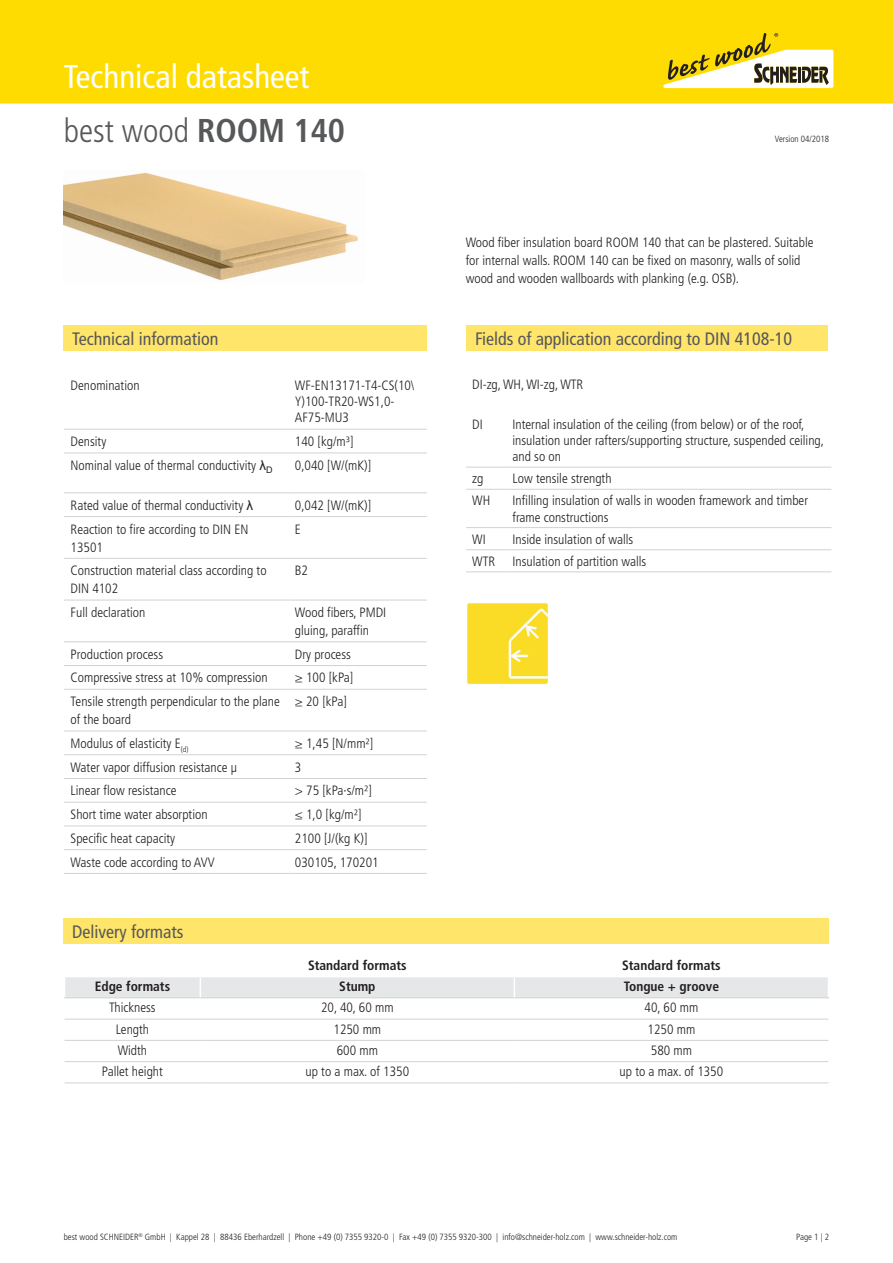
<style>
.page{position:relative;width:893px;height:1263px;background:#fff}
.page>*{position:absolute;margin:0;border:0;box-sizing:border-box;transform-origin:0 0}
.t1{font:condensed 33px/54px "Frutiger LT";color:#fff}
.t2{font:condensed 18px "Frutiger LT";color:#57585a}
.t3{font:300 condensed 13.5px/18px "Frutiger LT";color:#231f20}
.t4{font:700 condensed 13.5px "Frutiger LT";color:#231f20}
.t5{font:300 condensed 9px "Frutiger LT";color:#231f20}
.s1{font-weight:300;color:#57585a}
.s2{font-weight:700;color:#57585a}
.s3{font-family:"Arial";font-weight:400;font-stretch:normal}
</style>
<div class="page">
<div style="left:0;top:0;width:893px;height:104px;background:#ffdc01"></div>
<svg style="left:663px;top:33px;width:170px;height:55px"></svg>
<div style="left:467px;top:325px;width:361px;height:26px;background:#ffe569"></div>
<div style="left:64px;top:325px;width:363px;height:26px;background:#ffe569"></div>
<div style="left:64px;top:918px;width:765px;height:26px;background:#ffe569"></div>
<hr style="left:64px;top:453px;width:224px;height:1px;background:#d1d2d4">
<hr style="left:288px;top:493px;width:139px;height:1px;background:#d1d2d4">
<hr style="left:64px;top:493px;width:224px;height:1px;background:#d1d2d4">
<hr style="left:64px;top:826px;width:224px;height:1px;background:#d1d2d4">
<hr style="left:288px;top:826px;width:139px;height:1px;background:#d1d2d4">
<hr style="left:64px;top:849px;width:224px;height:1px;background:#d1d2d4">
<hr style="left:288px;top:849px;width:139px;height:1px;background:#d1d2d4">
<hr style="left:64px;top:873px;width:224px;height:1px;background:#d1d2d4">
<hr style="left:288px;top:873px;width:139px;height:1px;background:#d1d2d4">
<hr style="left:64px;top:516px;width:224px;height:1px;background:#d1d2d4">
<hr style="left:288px;top:516px;width:139px;height:1px;background:#d1d2d4">
<hr style="left:64px;top:558px;width:224px;height:1px;background:#d1d2d4">
<hr style="left:288px;top:558px;width:139px;height:1px;background:#d1d2d4">
<hr style="left:64px;top:802px;width:224px;height:1px;background:#d1d2d4">
<hr style="left:288px;top:802px;width:139px;height:1px;background:#d1d2d4">
<hr style="left:64px;top:778px;width:224px;height:1px;background:#d1d2d4">
<hr style="left:288px;top:778px;width:139px;height:1px;background:#d1d2d4">
<hr style="left:64px;top:731px;width:224px;height:1px;background:#d1d2d4">
<hr style="left:288px;top:731px;width:139px;height:1px;background:#d1d2d4">
<hr style="left:64px;top:754px;width:224px;height:1px;background:#d1d2d4">
<hr style="left:288px;top:754px;width:139px;height:1px;background:#d1d2d4">
<hr style="left:64px;top:689px;width:224px;height:1px;background:#d1d2d4">
<hr style="left:288px;top:689px;width:139px;height:1px;background:#d1d2d4">
<hr style="left:64px;top:665px;width:224px;height:1px;background:#d1d2d4">
<hr style="left:288px;top:665px;width:139px;height:1px;background:#d1d2d4">
<hr style="left:64px;top:600px;width:224px;height:1px;background:#d1d2d4">
<hr style="left:288px;top:600px;width:139px;height:1px;background:#d1d2d4">
<hr style="left:64px;top:641px;width:224px;height:1px;background:#d1d2d4">
<hr style="left:288px;top:641px;width:139px;height:1px;background:#d1d2d4">
<hr style="left:64px;top:429px;width:224px;height:1px;background:#d1d2d4">
<hr style="left:288px;top:429px;width:139px;height:1px;background:#d1d2d4">
<hr style="left:288px;top:453px;width:139px;height:1px;background:#d1d2d4">
<hr style="left:466px;top:467px;width:41px;height:1px;background:#d1d2d4">
<hr style="left:507px;top:467px;width:324px;height:1px;background:#d1d2d4">
<hr style="left:466px;top:489px;width:41px;height:1px;background:#d1d2d4">
<hr style="left:507px;top:489px;width:324px;height:1px;background:#d1d2d4">
<hr style="left:466px;top:527px;width:41px;height:1px;background:#d1d2d4">
<hr style="left:507px;top:527px;width:324px;height:1px;background:#d1d2d4">
<hr style="left:466px;top:549px;width:41px;height:1px;background:#d1d2d4">
<hr style="left:507px;top:549px;width:324px;height:1px;background:#d1d2d4">
<hr style="left:466px;top:572px;width:41px;height:1px;background:#d1d2d4">
<hr style="left:507px;top:572px;width:324px;height:1px;background:#d1d2d4">
<div style="left:65px;top:977px;width:763px;height:20px;background:#e6e7e9"></div>
<hr style="left:64px;top:997px;width:136px;height:1px;background:#d1d2d4">
<hr style="left:200px;top:997px;width:314px;height:1px;background:#d1d2d4">
<hr style="left:514px;top:997px;width:315px;height:1px;background:#d1d2d4">
<hr style="left:65px;top:1019px;width:135px;height:1px;background:#d1d2d4">
<hr style="left:200px;top:1019px;width:314px;height:1px;background:#d1d2d4">
<hr style="left:514px;top:1019px;width:314px;height:1px;background:#d1d2d4">
<hr style="left:65px;top:1040px;width:135px;height:1px;background:#d1d2d4">
<hr style="left:200px;top:1040px;width:314px;height:1px;background:#d1d2d4">
<hr style="left:514px;top:1040px;width:314px;height:1px;background:#d1d2d4">
<hr style="left:65px;top:1061px;width:135px;height:1px;background:#d1d2d4">
<hr style="left:200px;top:1061px;width:314px;height:1px;background:#d1d2d4">
<hr style="left:514px;top:1061px;width:314px;height:1px;background:#d1d2d4">
<hr style="left:65px;top:1083px;width:135px;height:1px;background:#d1d2d4">
<hr style="left:200px;top:1083px;width:314px;height:1px;background:#d1d2d4">
<hr style="left:514px;top:1083px;width:314px;height:1px;background:#d1d2d4">
<img style="left:467px;top:603px;width:81px;height:81px">
<img style="left:64px;top:172px;width:294px;height:109px">
<h1 class="t1" style="left:64px;top:50px;width:283px">Technical datasheet <span class="s1">best wood</span> <span class="s2">ROOM 140</span></h1>
<p class="t5" style="left:775px;top:134px;width:56px">Version 04/2018</p>
<p class="t3" style="left:466px;top:233px;width:349px">Wood fiber insulation board ROOM 140 that can be plastered. Suitable for internal walls. ROOM 140 can be fixed on masonry, walls of solid wood and wooden wallboards with planking (e.g. OSB).</p>
<h2 class="t2" style="left:72px;top:328px;width:148px">Technical information</h2>
<h2 class="t2" style="left:475px;top:328px;width:318px">Fields of application according to DIN 4108-10</h2>
<p class="t3" style="left:71px;top:376px;width:71px">Denomination</p>
<p class="t3" style="left:295px;top:377px;width:121px;line-height:16.2px">WF-EN13171-T4-CS(10\<br>Y)100-TR20-WS1,0-<br>AF75-MU3</p>
<p class="t3" style="left:71px;top:433px;width:37px">Density</p>
<p class="t3" style="left:295px;top:433px;width:60px">140 [kg/m³]</p>
<p class="t3" style="left:71px;top:456px;width:204px">Nominal value of thermal conductivity <span class="s3">λ</span><sub>D</sub></p>
<p class="t3" style="left:295px;top:456px;width:78px">0,040 [W/(mK)]</p>
<p class="t3" style="left:71px;top:496px;width:184px">Rated value of thermal conductivity <span class="s3">λ</span></p>
<p class="t3" style="left:295px;top:496px;width:78px">0,042 [W/(mK)]</p>
<p class="t3" style="left:71px;top:520px;width:179px">Reaction to fire according to DIN EN<br>13501</p>
<p class="t3" style="left:295px;top:520px;width:7px">E</p>
<p class="t3" style="left:71px;top:562px;width:198px">Construction material class according to<br>DIN 4102</p>
<p class="t3" style="left:295px;top:562px;width:15px">B2</p>
<p class="t3" style="left:71px;top:603px;width:76px">Full declaration</p>
<p class="t3" style="left:295px;top:603px;width:93px">Wood fibers, PMDI gluing, paraffin</p>
<p class="t3" style="left:71px;top:645px;width:94px">Production process</p>
<p class="t3" style="left:295px;top:645px;width:58px">Dry process</p>
<p class="t3" style="left:71px;top:669px;width:199px">Compressive stress at 10% compression</p>
<p class="t3" style="left:295px;top:669px;width:60px">≥ 100 [kPa]</p>
<p class="t3" style="left:71px;top:693px;width:211px">Tensile strength perpendicular to the plane of the board</p>
<p class="t3" style="left:295px;top:693px;width:53px">≥ 20 [kPa]</p>
<p class="t3" style="left:71px;top:734px;width:119px">Modulus of elasticity E<sub>(d)</sub></p>
<p class="t3" style="left:295px;top:734px;width:80px">≥ 1,45 [N/mm²]</p>
<p class="t3" style="left:71px;top:758px;width:168px">Water vapor diffusion resistance μ</p>
<p class="t3" style="left:295px;top:758px;width:8px">3</p>
<p class="t3" style="left:71px;top:782px;width:108px">Linear flow resistance</p>
<p class="t3" style="left:295px;top:782px;width:78px">&gt; 75 [kPa·s/m²]</p>
<p class="t3" style="left:71px;top:806px;width:139px">Short time water absorption</p>
<p class="t3" style="left:295px;top:806px;width:68px">≤ 1,0 [kg/m²]</p>
<p class="t3" style="left:71px;top:829px;width:106px">Specific heat capacity</p>
<p class="t3" style="left:295px;top:829px;width:74px">2100 [J/(kg K)]</p>
<p class="t3" style="left:71px;top:853px;width:146px">Waste code according to AVV</p>
<p class="t3" style="left:295px;top:853px;width:85px">030105, 170201</p>
<h2 class="t2" style="left:72px;top:922px;width:113px">Delivery formats</h2>
<p class="t3" style="left:472px;top:375px;width:113px">DI-zg, WH, WI-zg, WTR</p>
<p class="t3" style="left:472px;top:415px;width:12px">DI</p>
<p class="t3" style="left:513px;top:416px;width:313px;line-height:16.2px">Internal insulation of the ceiling (from below) or of the roof, insulation under rafters/supporting structure, suspended ceiling, and so on</p>
<p class="t3" style="left:472px;top:470px;width:13px">zg</p>
<p class="t3" style="left:513px;top:470px;width:101px">Low tensile strength</p>
<p class="t3" style="left:472px;top:492px;width:20px">WH</p>
<p class="t3" style="left:513px;top:493px;width:297px;line-height:16.2px">Infilling insulation of walls in wooden framework and timber frame constructions</p>
<p class="t3" style="left:472px;top:530px;width:15px">WI</p>
<p class="t3" style="left:513px;top:530px;width:122px">Inside insulation of walls</p>
<p class="t3" style="left:472px;top:552px;width:25px">WTR</p>
<p class="t3" style="left:513px;top:552px;width:135px">Insulation of partition walls</p>
<p class="t4" style="left:308px;top:957px;width:100px">Standard formats</p>
<p class="t4" style="left:622px;top:957px;width:100px">Standard formats</p>
<p class="t4" style="left:95px;top:978px;width:77px">Edge formats</p>
<p class="t4" style="left:339px;top:978px;width:38px">Stump</p>
<p class="t4" style="left:624px;top:978px;width:97px">Tongue + groove</p>
<p class="t3" style="left:109px;top:999px;width:48px">Thickness</p>
<p class="t3" style="left:321px;top:999px;width:74px">20, 40, 60 mm</p>
<p class="t3" style="left:645px;top:999px;width:55px">40, 60 mm</p>
<p class="t3" style="left:116px;top:1020px;width:35px">Length</p>
<p class="t3" style="left:334px;top:1020px;width:49px">1250 mm</p>
<p class="t3" style="left:648px;top:1020px;width:49px">1250 mm</p>
<p class="t3" style="left:118px;top:1041px;width:31px">Width</p>
<p class="t3" style="left:337px;top:1041px;width:43px">600 mm</p>
<p class="t3" style="left:651px;top:1041px;width:43px">580 mm</p>
<p class="t3" style="left:102px;top:1062px;width:63px">Pallet height</p>
<p class="t3" style="left:306px;top:1062px;width:105px">up to a max. of 1350</p>
<p class="t3" style="left:620px;top:1062px;width:105px">up to a max. of 1350</p>
<p class="t5" style="left:64px;top:1232px;width:615px">best wood SCHNEIDER<sup>®</sup> GmbH | Kappel 28 | 88436 Eberhardzell | Phone +49 (0) 7355 9320-0 | Fax +49 (0) 7355 9320-300 | info@schneider-holz.com | www.schneider-holz.com</p>
<p class="t5" style="left:796px;top:1232px;width:34px">Page 1 | 2</p>
</div>
